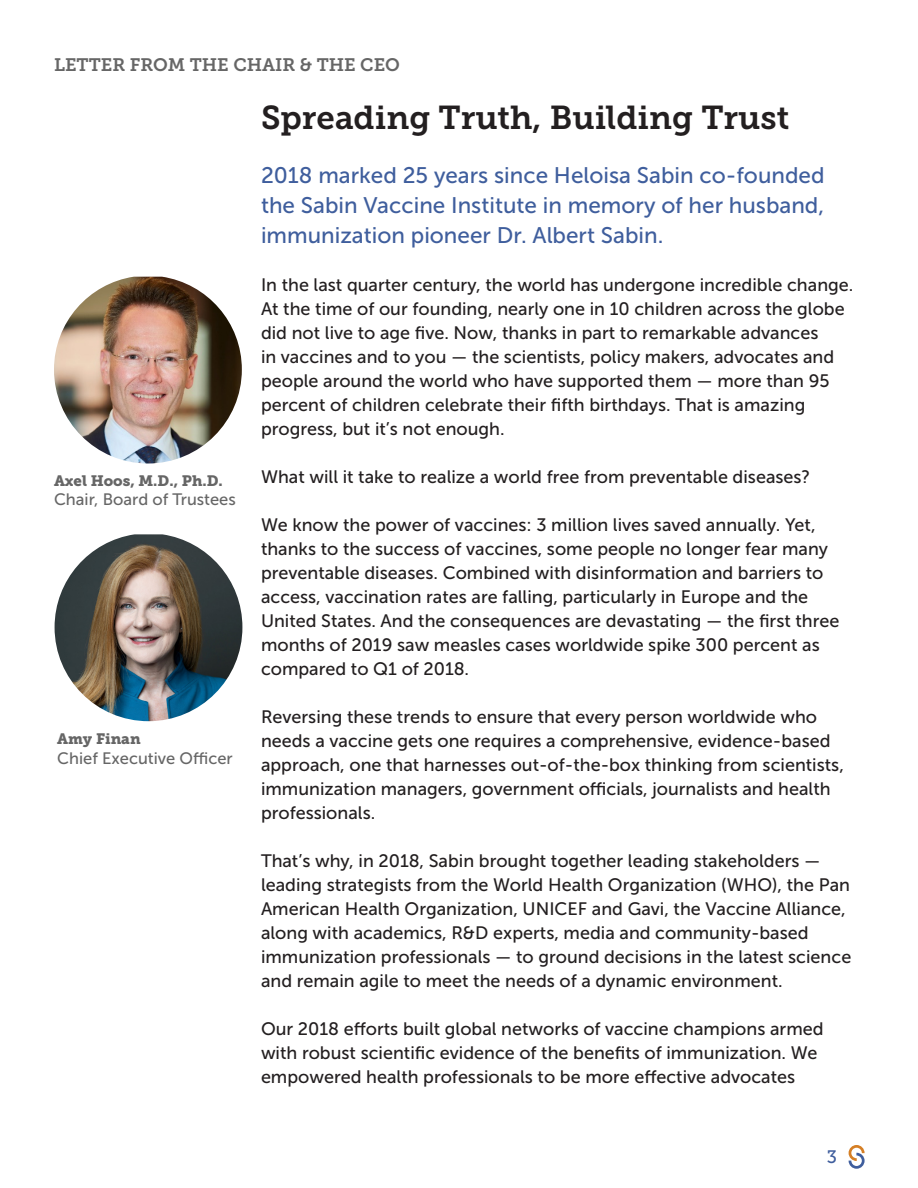
<style>
.page{position:relative;width:918px;height:1188px;background:#fff}
.page>*{position:absolute;margin:0;border:0;box-sizing:border-box;transform-origin:0 0}
.t1{font:33px "Museo Slab 700";color:#231f20}
.t2{font:22.5px/30px "Museo Sans 500";color:#3f5e9d;text-align:justify}
.t3{font:18px/24px "Museo Sans 500";color:#231f20}
.t4{font:18px "Museo Slab 700";color:#666}
.t5{font:18px "Museo Slab 500";color:#3f5e9d}
.t6{font:16.5px "Museo Sans 500";color:#666}
.t7{font:15px "Museo Slab 900";color:#666}
</style>
<div class="page">
<svg style="left:849px;top:1145px;width:16px;height:24px"></svg>
<img style="left:54px;top:277px;width:188px;height:187px">
<img style="left:55px;top:534px;width:187px;height:187px">
<p class="t4" style="left:54px;top:54px;width:348px">LETTER FROM THE CHAIR &amp; THE CEO</p>
<p class="t1" style="left:261px;top:99px;width:530px">Spreading Truth, Building Trust</p>
<p class="t2" style="left:261px;top:161px;width:565px">2018 marked 25 years since Heloisa Sabin co-founded the Sabin Vaccine Institute in memory of her husband, immunization pioneer Dr. Albert Sabin.</p>
<p class="t3" style="left:261px;top:273px;width:594px">In the last quarter century, the world has undergone incredible change.<br>At the time of our founding, nearly one in 10 children across the globe did not live to age five. Now, thanks in part to remarkable advances<br>in vaccines and to you — the scientists, policy makers, advocates and people around the world who have supported them — more than 95 percent of children celebrate their fifth birthdays. That is amazing progress, but it’s not enough.</p>
<p class="t3" style="left:261px;top:465px;width:551px">What will it take to realize a world free from preventable diseases?</p>
<p class="t3" style="left:261px;top:513px;width:580px">We know the power of vaccines: 3 million lives saved annually. Yet, thanks to the success of vaccines, some people no longer fear many preventable diseases. Combined with disinformation and barriers to access, vaccination rates are falling, particularly in Europe and the United States. And the consequences are devastating — the first three months of 2019 saw measles cases worldwide spike 300 percent as compared to Q1 of 2018.</p>
<p class="t3" style="left:261px;top:705px;width:584px">Reversing these trends to ensure that every person worldwide who needs a vaccine gets one requires a comprehensive, evidence-based approach, one that harnesses out-of-the-box thinking from scientists, immunization managers, government officials, journalists and health professionals.</p>
<p class="t3" style="left:261px;top:849px;width:592px">That’s why, in 2018, Sabin brought together leading stakeholders — leading strategists from the World Health Organization (WHO), the Pan American Health Organization, UNICEF and Gavi, the Vaccine Alliance, along with academics, R&amp;D experts, media and community-based immunization professionals — to ground decisions in the latest science and remain agile to meet the needs of a dynamic environment.</p>
<p class="t3" style="left:261px;top:1017px;width:564px">Our 2018 efforts built global networks of vaccine champions armed with robust scientific evidence of the benefits of immunization. We empowered health professionals to be more effective advocates</p>
<p class="t7" style="left:54px;top:472px;width:170px">Axel Hoos, M.D., Ph.D.</p>
<p class="t6" style="left:54px;top:491px;width:183px">Chair, Board of Trustees</p>
<p class="t7" style="left:57px;top:730px;width:85px">Amy Finan</p>
<p class="t6" style="left:57px;top:750px;width:177px">Chief Executive Officer</p>
<p class="t5" style="left:827px;top:1146px;width:12px">3</p>
</div>
